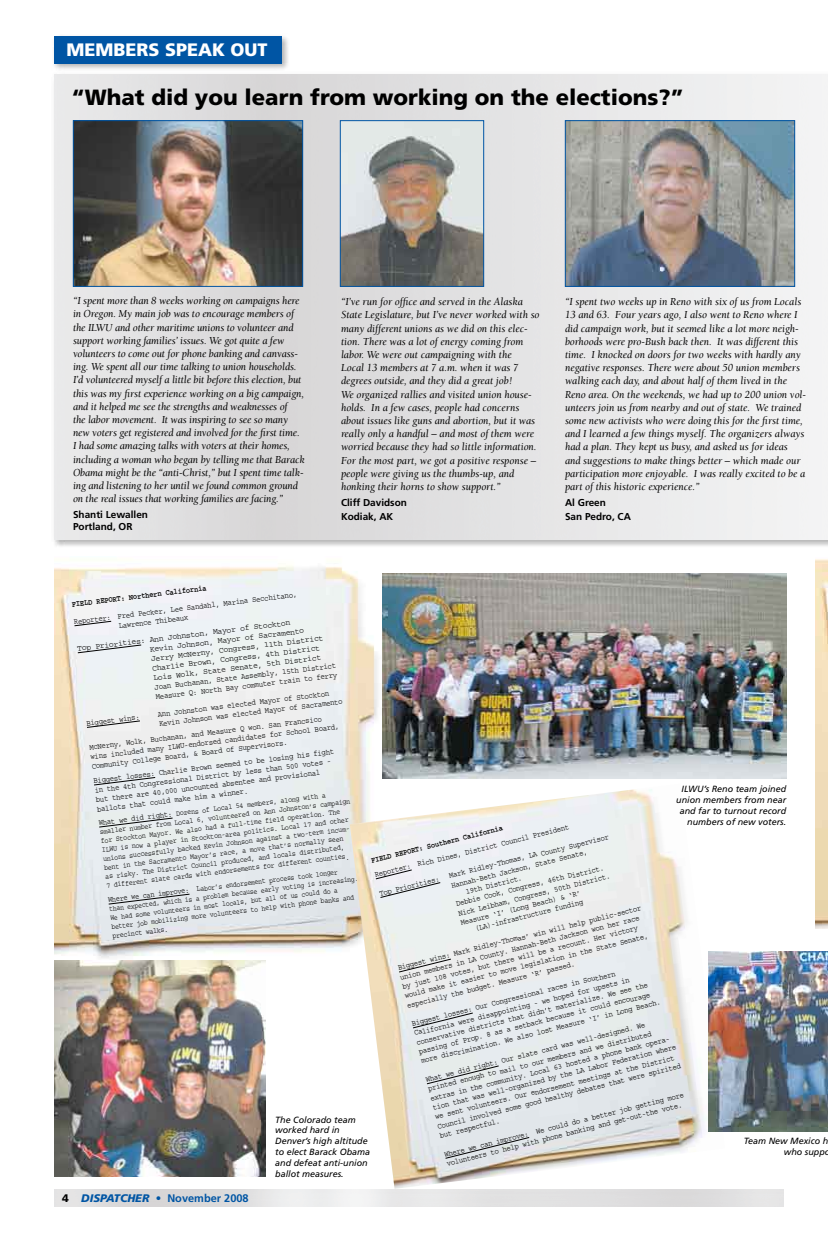
<style>
.page{position:relative;width:828px;height:1260px;background:#fff}
.page>*{position:absolute;margin:0;border:0;box-sizing:border-box;transform-origin:0 0}
.t1{font:900 22px "Frutiger";color:#000}
.t2{font:900 18px "Frutiger";color:#fff}
.t3{font:italic 11px/13.2px "Berkeley";color:#000}
.t4{font:700 11px "Frutiger";color:#0055a4}
.t5{font:700 10px/14px "Frutiger";color:#000}
.t6{font:italic 9px/10.8px "Frutiger";color:#000;text-align:right}
.t7{font:8px/9.6px "Courier Std";color:#000;scale:.9 1}
.t8{font:8px/9.6px "Courier Std";color:#000}
.t9{font:700 8px "Courier Std";color:#000;scale:.9 1}
.t10{font:7.5px/9px "Courier Std";color:#000;scale:.88 1}
.t11{font:7.5px/9px "Courier Std";color:#000;scale:.85 1}
.s1{font-size:8px}
.s2{font-weight:900;color:#000}
.s3{font-weight:900;font-style:italic}
</style>
<div class="page">
<div style="left:51px;top:71px;width:777px;height:481px;background:#000;opacity:.3"></div>
<img style="left:54px;top:74px;width:774px;height:466px">
<div style="left:52px;top:33px;width:242px;height:42px;background:#000;opacity:.3"></div>
<div style="left:55px;top:36px;width:227px;height:27px;background:#0055a4"></div>
<img style="left:75px;top:122px;width:226px;height:163px">
<div style="left:73px;top:120px;width:230px;height:167px;border:1px solid #0055a4"></div>
<img style="left:342px;top:122px;width:140px;height:163px">
<div style="left:340px;top:120px;width:144px;height:167px;border:1px solid #0055a4"></div>
<img style="left:567px;top:122px;width:226px;height:163px">
<div style="left:565px;top:120px;width:230px;height:167px;border:1px solid #0055a4"></div>
<img style="left:54px;top:565px;width:324px;height:396px">
<svg style="left:74px;top:621px;width:38px;height:5px"></svg>
<svg style="left:77px;top:645px;width:65px;height:8px"></svg>
<svg style="left:87px;top:720px;width:53px;height:8px"></svg>
<svg style="left:94px;top:777px;width:62px;height:8px"></svg>
<svg style="left:99px;top:818px;width:74px;height:10px"></svg>
<svg style="left:108px;top:894px;width:82px;height:11px"></svg>
<img style="left:816px;top:559px;width:12px;height:370px">
<img style="left:54px;top:961px;width:212px;height:216px">
<img style="left:382px;top:573px;width:404px;height:206px">
<img style="left:350px;top:784px;width:375px;height:405px">
<svg style="left:375px;top:869px;width:66px;height:29px"></svg>
<svg style="left:399px;top:959px;width:52px;height:14px"></svg>
<svg style="left:413px;top:1013px;width:60px;height:15px"></svg>
<svg style="left:426px;top:1065px;width:73px;height:19px"></svg>
<svg style="left:445px;top:1137px;width:85px;height:22px;background:#d5d9dc"></svg>
<img style="left:708px;top:952px;width:120px;height:179px">
<h2 class="t2" style="left:66px;top:39px;width:203px">MEMBERS SPEAK OUT</h2>
<h1 class="t1" style="left:71px;top:84px;width:614px">“What did you learn from working on the elections?”</h1>
<p class="t3" style="left:73px;top:294px;width:233px">“I spent more than 8 weeks working on campaigns here in Oregon. My main job was to encourage members of the ILWU and other maritime unions to volunteer and support working families’ issues. We got quite a few volunteers to come out for phone banking and canvass&shy;ing. We spent all our time talking to union households.<br>I’d volunteered myself a little bit before this election, but this was my first experience working on a big campaign, and it helped me see the strengths and weaknesses of<br>the labor movement. It was inspiring to see so many new voters get registered and involved for the first time.<br>I had some amazing talks with voters at their homes, including a woman who began by telling me that Barack Obama might be the “anti-Christ,” but I spent time talk&shy;ing and listening to her until we found common ground on the real issues that working families are facing.”</p>
<p class="t5" style="left:73px;top:509px;width:77px;line-height:12px">Shanti Lewallen<br>Portland, OR</p>
<p class="t3" style="left:341px;top:295px;width:200px">“I’ve run for office and served in the Alaska State Legislature, but I’ve never worked with so many different unions as we did on this elec&shy;tion. There was a lot of energy coming from labor. We were out campaigning with the<br>Local 13 members at 7 a.m. when it was 7 degrees outside, and they did a great job!<br>We organized rallies and visited union house&shy;holds. In a few cases, people had concerns about issues like guns and abortion, but it was really only a handful – and most of them were worried because they had so little information.<br>For the most part, we got a positive response – people were giving us the thumbs-up, and honking their horns to show support.”</p>
<p class="t5" style="left:341px;top:495px;width:67px">Cliff Davidson<br>Kodiak, AK</p>
<p class="t3" style="left:565px;top:295px;width:243px">“I spent two weeks up in Reno with six of us from Locals 13 and 63. Four years ago, I also went to Reno where I did campaign work, but it seemed like a lot more neigh&shy;borhoods were pro-Bush back then. It was different this time. I knocked on doors for two weeks with hardly any negative responses. There were about 50 union members walking each day, and about half of them lived in the Reno area. On the weekends, we had up to 200 union vol&shy;unteers join us from nearby and out of state. We trained some new activists who were doing this for the first time, and I learned a few things myself. The organizers always had a plan. They kept us busy, and asked us for ideas<br>and suggestions to make things better – which made our participation more enjoyable. I was really excited to be a part of this historic experience.”</p>
<p class="t5" style="left:565px;top:495px;width:67px">Al Green<br>San Pedro, CA</p>
<p class="t9" style="left:71px;top:600px;width:152px;rotate:-7deg">FIELD REPORT: Northern California</p>
<p class="t7" style="left:117px;top:611px;width:202px;text-indent:-44px;rotate:-7deg">Reporter: Fred Pecker, Lee Sandahl, Marina Secchitano,<br>Lawrence Thibeaux</p>
<p class="t8" style="left:148px;top:635px;width:184px;text-indent:-72px;rotate:-7deg">Top Priorities: Ann Johnston, Mayor of Stockton<br>Kevin Johnson, Mayor of Sacramento<br>Jerry McNerny, Congress, 11th District Charlie Brown, Congress, 4th District Lois Wolk, State Senate, 5th District Joan Buchanan, State Assembly, 15th District Measure Q: North Bay commuter train to ferry</p>
<p class="t7" style="left:86px;top:718px;width:61px;rotate:-7deg">Biggest wins:</p>
<p class="t7" style="left:157px;top:710px;width:207px;rotate:-7deg">Ann Johnston was elected Mayor of Stockton<br>Kevin Johnson was elected Mayor of Sacramento</p>
<p class="t7" style="left:89px;top:742px;width:280px;rotate:-7deg">McNerny, Wolk, Buchanan, and Measure Q won. San Francsico wins included many ILWU-endorsed candidates for School Board,<br>Community College Board, &amp; Board of Supervisors.</p>
<p class="t7" style="left:93px;top:776px;width:271px;rotate:-7deg">Biggest losses: Charlie Brown seemed to be losing his fight in the 4th Congressional District by less than 500 votes - but there are 40,000 uncounted absentee and provisional ballots that could make him a winner.</p>
<p class="t6" style="left:676px;top:784px;width:112px">ILWU’s Reno team joined union members from near and far to turnout record numbers of new voters.</p>
<p class="t10" style="left:98px;top:819px;width:288px;rotate:-7deg"><span class="s1">What we did right:</span> Dozens of Local 54 members, along with a smaller number from Local 6, volunteered on Ann Johnston’s campaign for Stockton Mayor. We also had a full-time field operation. The ILWU is now a player in Stockton-area politics. Local 17 and other unions successfully backed Kevin Johnson against a two-term incum&shy;bent in the Sacramento Mayor’s race, a move that’s normally seen<br>as risky. The District Council produced, and locals distributed,<br>7 different slate cards with endorsements for different counties.</p>
<p class="t7" style="left:374px;top:870px;width:224px;rotate:-14deg">Reporter: Rich Dines, District Council President</p>
<p class="t7" style="left:378px;top:889px;width:70px;rotate:-14deg">Top Priorities:</p>
<p class="t9" style="left:370px;top:856px;width:152px;rotate:-14deg">FIELD REPORT: Southern California</p>
<p class="t7" style="left:448px;top:871px;width:184px;rotate:-14deg">Mark Ridley-Thomas, LA County Supervisor</p>
<p class="t7" style="left:451px;top:881px;width:157px;rotate:-14deg">Hannah-Beth Jackson, State Senate,</p>
<p class="t7" style="left:455px;top:899px;width:170px;rotate:-14deg">Debbie Cook, Congress, 46th District.</p>
<p class="t11" style="left:108px;top:896px;width:297px;rotate:-7deg"><span class="s1">Where we can improve: L</span>abor’s endorsement process took longer<br>than expected, which is a problem because early voting is increasing.<br>We had some volunteers in most locals, but all of us could do a better job mobilizing more volunteers to help with phone banks and precinct walks.</p>
<p class="t7" style="left:457px;top:909px;width:175px;rotate:-14deg">Nick Leibham, Congress, 50th District.</p>
<p class="t7" style="left:465px;top:887px;width:66px;rotate:-14deg">19th District.</p>
<p class="t7" style="left:460px;top:918px;width:139px;rotate:-14deg">Measure ‘I’ (Long Beach) &amp; ‘R’</p>
<p class="t7" style="left:474px;top:924px;width:125px;rotate:-14deg">(LA)-infrastructure funding</p>
<p class="t7" style="left:397px;top:963px;width:280px;rotate:-14deg">Biggest wins: Mark Ridley-Thomas’ win will help public-sector union members in LA County. Hannah-Beth Jackson won her race by just 108 votes, but there will be a recount. Her victory would make it easier to move legislation in the State Senate, especially the budget. Measure ‘R’ passed.</p>
<p class="t7" style="left:411px;top:1019px;width:275px;rotate:-14deg">Biggest losses: Our Congressional races in Southern California were disappointing - we hoped for upsets in conservative districts that didn’t materialize. We see the passing of Prop. 8 as a setback because it could encourage more discrimination. We also lost Measure ‘I’ in Long Beach.</p>
<p class="t7" style="left:425px;top:1075px;width:280px;rotate:-14deg">What we did right: Our slate card was well-designed. We printed enough to mail to our members and we distributed extras in the community. Local 63 hosted a phone bank opera&shy;tion that was well-organized by the LA Labor Federation where we sent volunteers. Our endorsement meetings at the District Council involved some good healthy debates that were spirited but respectful.</p>
<p class="t7" style="left:443px;top:1150px;width:275px;rotate:-14deg">Where we can improve: We could do a better job getting more volunteers to help with phone banking and get-out-the vote.</p>
<p class="t6" style="left:275px;top:1114px;width:97px;text-align:left">The Colorado team worked hard in<br>Denver’s high altitude to elect Barack Obama and defeat anti-union ballot measures.</p>
<p class="t6" style="left:744px;top:1135px;width:88px">Team New Mexico h who suppo</p>
<p class="t4" style="left:62px;top:1192px;width:188px"><span class="s2">4</span> <span class="s3">DISPATCHER</span> • November 2008</p>
</div>
